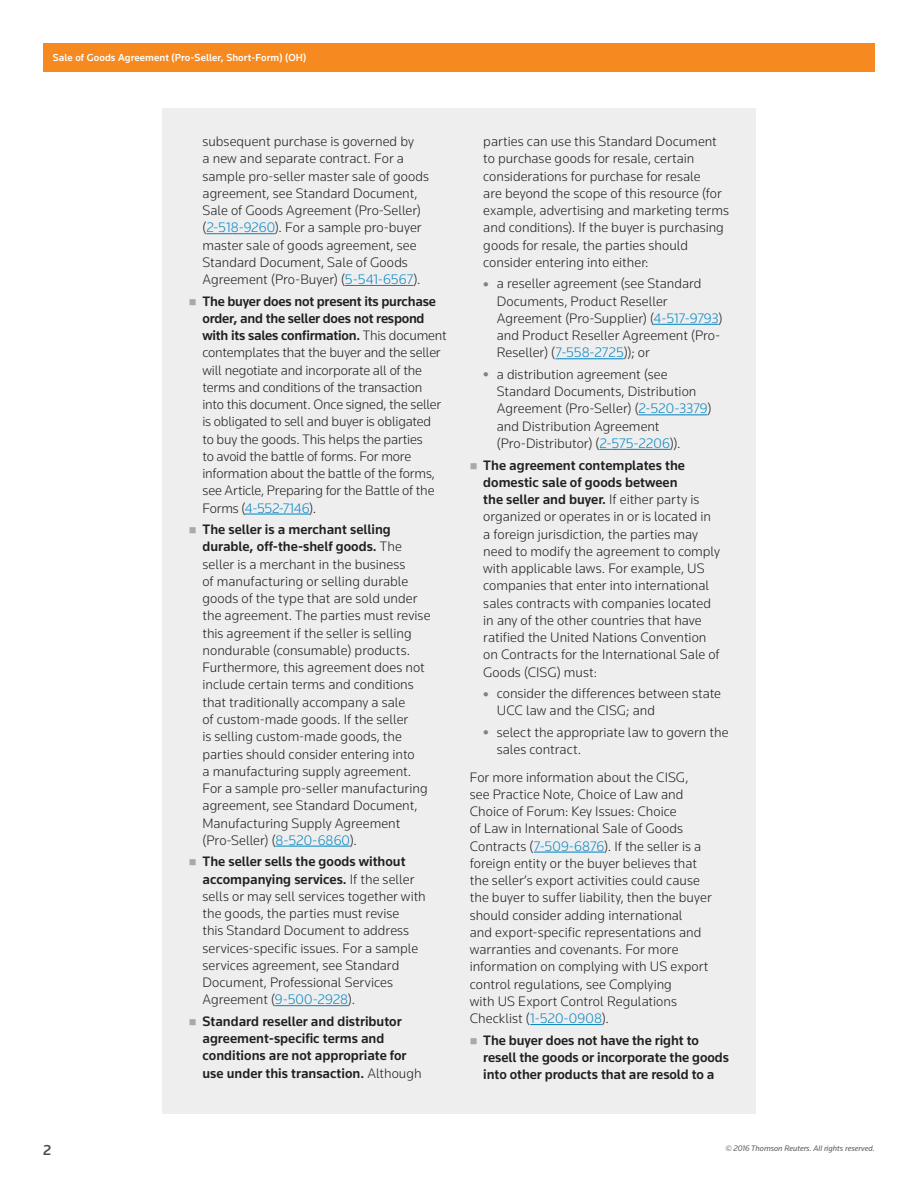
<style>
.page{position:relative;width:918px;height:1188px;background:#fff}
.page>*{position:absolute;margin:0;border:0;box-sizing:border-box;transform-origin:0 0}
.t1{font:500 15px "Knowledge";color:#4b4c4d}
.t2{font:300 14.25px/17.2px "Knowledge";color:#231f20}
.t3{font:500 14.25px/17.2px "Knowledge";color:#231f20}
.t4{font:500 10.5px "Knowledge";letter-spacing:.01em;color:#fff}
.t5{font:italic 8.25px "Knowledge";color:#57585a}
.s1{color:#0083bf}
.s2{font-weight:500}
.s3{font-weight:300}
</style>
<div class="page">
<div style="left:43px;top:43px;width:832px;height:29px;background:#f6891f"></div>
<div style="left:162px;top:108px;width:594px;height:1006px;background:#eeeeef"></div>
<hr style="left:206px;top:233px;width:69px;height:1px;background:#0083bf">
<hr style="left:345px;top:285px;width:69px;height:1px;background:#0083bf">
<hr style="left:245px;top:514px;width:64px;height:1px;background:#0083bf">
<hr style="left:276px;top:846px;width:74px;height:1px;background:#0083bf">
<hr style="left:275px;top:1005px;width:73px;height:1px;background:#0083bf">
<hr style="left:654px;top:324px;width:64px;height:1px;background:#0083bf">
<hr style="left:556px;top:359px;width:68px;height:1px;background:#0083bf">
<hr style="left:639px;top:415px;width:69px;height:1px;background:#0083bf">
<hr style="left:600px;top:449px;width:70px;height:1px;background:#0083bf">
<hr style="left:534px;top:852px;width:70px;height:1px;background:#0083bf">
<hr style="left:530px;top:1024px;width:72px;height:1px;background:#0083bf">
<p class="t4" style="left:53px;top:51px;width:255px">Sale of Goods Agreement (Pro-Seller, Short-Form) (OH)</p>
<p class="t2" style="left:202px;top:132px;width:228px">subsequent purchase is governed by<br>a new and separate contract. For a sample pro-seller master sale of goods agreement, see Standard Document, Sale of Goods Agreement (Pro-Seller) (<span class="s1">2-518-9260</span>). For a sample pro-buyer master sale of goods agreement, see Standard Document, Sale of Goods Agreement (Pro-Buyer) (<span class="s1">5-541-6567</span>).</p>
<p class="t2" style="left:202px;top:292px;width:246px"><span class="s2">The buyer does not present its purchase order, and the seller does not respond with its sales confirmation.</span> This document contemplates that the buyer and the seller will negotiate and incorporate all of the terms and conditions of the transaction into this document. Once signed, the seller is obligated to sell and buyer is obligated<br>to buy the goods. This helps the parties<br>to avoid the battle of forms. For more information about the battle of the forms, see Article, Preparing for the Battle of the Forms (<span class="s1">4-552-7146</span>).</p>
<p class="t2" style="left:202px;top:521px;width:229px"><span class="s2">The seller is a merchant selling durable, off-the-shelf goods.</span> The seller is a merchant in the business<br>of manufacturing or selling durable goods of the type that are sold under the agreement. The parties must revise this agreement if the seller is selling nondurable (consumable) products.<br>Furthermore, this agreement does not include certain terms and conditions that traditionally accompany a sale<br>of custom-made goods. If the seller<br>is selling custom-made goods, the parties should consider entering into<br>a manufacturing supply agreement.<br>For a sample pro-seller manufacturing agreement, see Standard Document, Manufacturing Supply Agreement (Pro-Seller) (<span class="s1">8-520-6860</span>).</p>
<p class="t2" style="left:202px;top:853px;width:225px"><span class="s2">The seller sells the goods without accompanying services.</span> If the seller sells or may sell services together with the goods, the parties must revise<br>this Standard Document to address services-specific issues. For a sample services agreement, see Standard Document, Professional Services Agreement (<span class="s1">9-500-2928</span>).</p>
<p class="t3" style="left:202px;top:1012px;width:221px">Standard reseller and distributor agreement-specific terms and conditions are not appropriate for use under this transaction. <span class="s3">Although</span></p>
<p class="t2" style="left:483px;top:132px;width:247px">parties can use this Standard Document to purchase goods for resale, certain considerations for purchase for resale<br>are beyond the scope of this resource (for example, advertising and marketing terms and conditions). If the buyer is purchasing goods for resale, the parties should consider entering into either:</p>
<p class="t2" style="left:497px;top:275px;width:227px">a reseller agreement (see Standard Documents, Product Reseller Agreement (Pro-Supplier) (<span class="s1">4-517-9793</span>) and Product Reseller Agreement (Pro-Reseller) (<span class="s1">7-558-2725</span>)); or</p>
<p class="t2" style="left:497px;top:365px;width:216px">a distribution agreement (see Standard Documents, Distribution Agreement (Pro-Seller) (<span class="s1">2-520-3379</span>) and Distribution Agreement (Pro-Distributor) (<span class="s1">2-575-2206</span>)).</p>
<p class="t2" style="left:483px;top:456px;width:238px"><span class="s2">The agreement contemplates the domestic sale of goods between<br>the seller and buyer.</span> If either party is organized or operates in or is located in a foreign jurisdiction, the parties may need to modify the agreement to comply with applicable laws. For example, US companies that enter into international sales contracts with companies located in any of the other countries that have ratified the United Nations Convention on Contracts for the International Sale of Goods (CISG) must:</p>
<p class="t2" style="left:497px;top:684px;width:226px">consider the differences between state<br>UCC law and the CISG; and</p>
<p class="t2" style="left:497px;top:723px;width:233px">select the appropriate law to govern the sales contract.</p>
<p class="t2" style="left:470px;top:768px;width:243px">For more information about the CISG, see Practice Note, Choice of Law and Choice of Forum: Key Issues: Choice<br>of Law in International Sale of Goods Contracts (<span class="s1">7-509-6876</span>). If the seller is a foreign entity or the buyer believes that the seller’s export activities could cause the buyer to suffer liability, then the buyer should consider adding international<br>and export-specific representations and warranties and covenants. For more information on complying with US export control regulations, see Complying<br>with US Export Control Regulations Checklist (<span class="s1">1-520-0908</span>).</p>
<p class="t3" style="left:483px;top:1031px;width:247px">The buyer does not have the right to resell the goods or incorporate the goods into other products that are resold to a</p>
<p class="t1" style="left:43px;top:1141px;width:10px">2</p>
<p class="t5" style="left:725px;top:1143px;width:151px">© 2016 Thomson Reuters. All rights reserved.</p>
</div>
